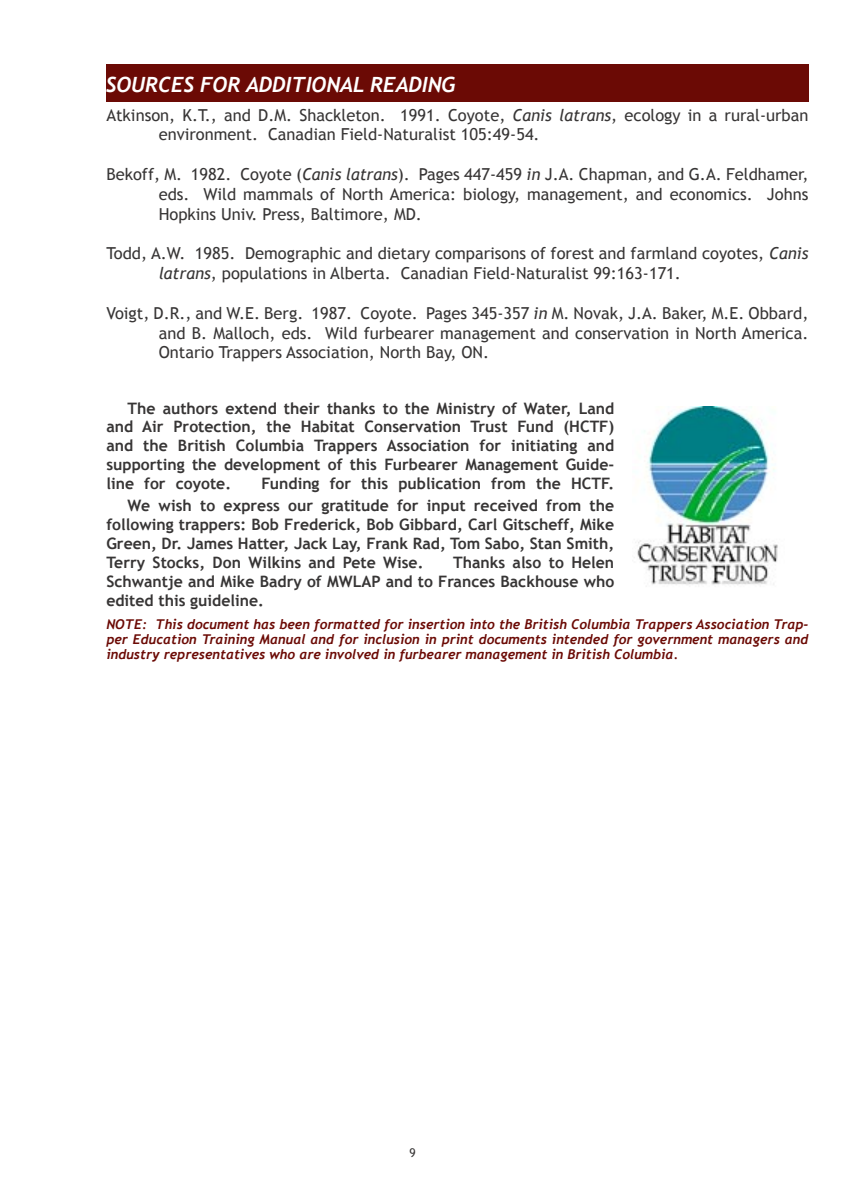
<style>
.page{position:relative;width:851px;height:1191px;background:#fff}
.page>*{position:absolute;margin:0;border:0;box-sizing:border-box;transform-origin:0 0}
.t1{font:italic 700 21px "Trebuchet";color:#fff}
.t2{font:16.5px/19.8px "Trebuchet MS";color:#373535}
.t3{font:700 15.75px/18.9px "Trebuchet MS";color:#373535;text-align:justify}
.t4{font:italic 700 13.5px/15px "Trebuchet";color:#6b0a05;text-align:justify}
.t5{font:12px "Trebuchet MS";color:#373535}
.s1{font-style:italic}
</style>
<div class="page">
<div style="left:106px;top:64px;width:702px;height:38px;background:#6b0a05"></div>
<img style="left:635px;top:407px;width:143px;height:178px">
<p class="t1" style="left:106px;top:72px;width:351px">SOURCES FOR ADDITIONAL READING</p>
<p class="t2" style="left:159px;top:105px;width:651px;text-indent:-52px">Atkinson, K.T., and D.M. Shackleton. 1991. Coyote, <span class="s1">Canis latrans</span>, ecology in a rural-urban environment. Canadian Field-Naturalist 105:49-54.</p>
<p class="t2" style="left:159px;top:165px;width:651px;text-align:justify;text-indent:-52px">Bekoff, M. 1982. Coyote (<span class="s1">Canis latrans</span>). Pages 447-459 <span class="s1">in</span> J.A. Chapman, and G.A. Feldhamer, eds. Wild mammals of North America: biology, management, and economics. Johns Hopkins Univ. Press, Baltimore, MD.</p>
<p class="t2" style="left:159px;top:244px;width:651px;text-indent:-52px">Todd, A.W. 1985. Demographic and dietary comparisons of forest and farmland coyotes, <span class="s1">Canis latrans</span>, populations in Alberta. Canadian Field-Naturalist 99:163-171.</p>
<p class="t2" style="left:159px;top:303px;width:651px;text-align:justify;text-indent:-52px">Voigt, D.R., and W.E. Berg. 1987. Coyote. Pages 345-357 <span class="s1">in</span> M. Novak, J.A. Baker, M.E. Obbard, and B. Malloch, eds. Wild furbearer management and conservation in North America.<br>Ontario Trappers Association, North Bay, ON.</p>
<p class="t3" style="left:106px;top:398px;width:509px;text-indent:21px">The authors extend their thanks to the Ministry of Water, Land and Air Protection, the Habitat Conservation Trust Fund (HCTF) and the British Columbia Trappers Association for initiating and supporting the development of this Furbearer Management Guide&shy;line for coyote.</p>
<p class="t3" style="left:128px;top:472px;width:488px;line-height:22.2px;text-align:right">Funding for this publication from the HCTF.<br>We wish to express our gratitude for input received from the</p>
<p class="t3" style="left:106px;top:515px;width:509px">following trappers: Bob Frederick, Bob Gibbard, Carl Gitscheff, Mike Green, Dr. James Hatter, Jack Lay, Frank Rad, Tom Sabo, Stan Smith, Terry Stocks, Don Wilkins and Pete Wise.</p>
<p class="t3" style="left:106px;top:553px;width:509px;text-indent:346px">Thanks also to Helen Schwantje and Mike Badry of MWLAP and to Frances Backhouse who edited this guideline.</p>
<p class="t4" style="left:106px;top:617px;width:703px">NOTE: This document has been formatted for insertion into the British Columbia Trappers Association Trap&shy;per Education Training Manual and for inclusion in print documents intended for government managers and industry representatives who are involved in furbearer management in British Columbia.</p>
<p class="t5" style="left:409px;top:1146px;width:8px">9</p>
</div>
